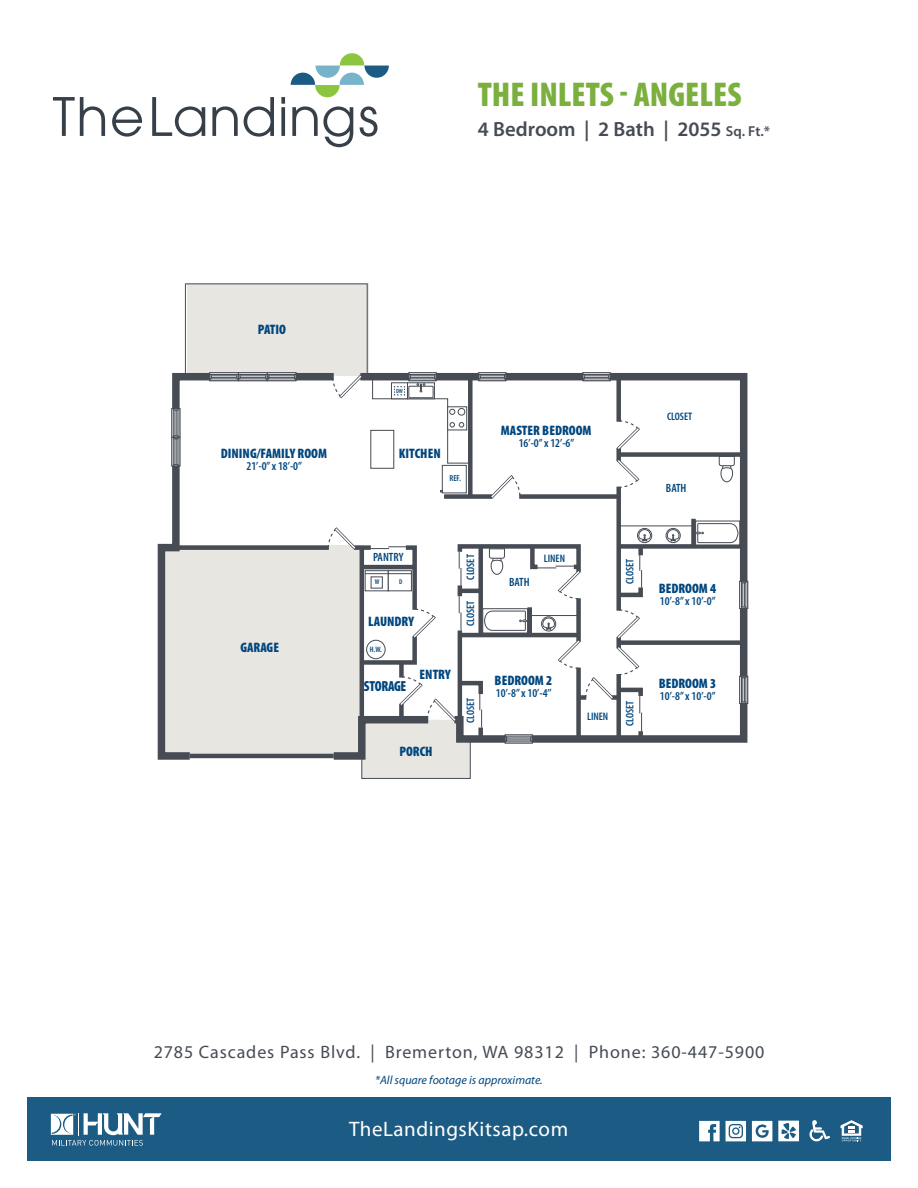
<style>
.page{position:relative;width:918px;height:1188px;background:#fff}
.page>*{position:absolute;margin:0;border:0;box-sizing:border-box;transform-origin:0 0}
.t1{font:900 condensed 34.5px "Myriad Pro";color:#7bb03f}
.t2{font:21px "Myriad Pro";letter-spacing:.025em;color:#fff}
.t3{font:600 20.55px "Myriad Pro";color:#464b54}
.t4{font:18px "Myriad Pro";letter-spacing:.05em;color:#464b54}
.t5{font:900 condensed 14.7px "Myriad Pro";letter-spacing:-.02em;color:#00467e;scale:.95 1}
.t6{font:900 condensed 13.8px "Myriad Pro";color:#00467e}
.t7{font:600 condensed 12px "Myriad Pro";color:#00467e}
.t8{font:italic 12px "Myriad Pro";color:#00467e}
.t9{font:600 condensed 10.95px "Myriad Pro";color:#00467e}
.t10{font:600 condensed 8.7px "Myriad Pro";color:#00467e}
.t11{font:600 condensed 7.95px "Myriad Pro";color:#00467e}
.t12{font:600 condensed 7.05px "Myriad Pro";color:#00467e}
.t13{font:600 condensed 6.15px "Myriad Pro";color:#00467e}
.s1{font-size:14.4px}
</style>
<div class="page">
<svg style="left:53px;top:97px;width:52px;height:39px"></svg>
<svg style="left:112px;top:106px;width:30px;height:31px"></svg>
<svg style="left:152px;top:97px;width:53px;height:40px"></svg>
<svg style="left:212px;top:106px;width:26px;height:30px"></svg>
<svg style="left:244px;top:97px;width:30px;height:40px"></svg>
<svg style="left:281px;top:107px;width:4px;height:29px"></svg>
<svg style="left:281px;top:97px;width:4px;height:7px"></svg>
<svg style="left:292px;top:106px;width:61px;height:41px"></svg>
<svg style="left:359px;top:106px;width:19px;height:31px"></svg>
<svg style="left:291px;top:53px;width:98px;height:44px"></svg>
<div style="left:187px;top:283px;width:182px;height:93px;background:#e8e6e1"></div>
<div style="left:163px;top:546px;width:201px;height:209px;background:#e8e6e1"></div>
<div style="left:267px;top:372px;width:29px;height:9px;background:#84878d"></div>
<div style="left:267px;top:379px;width:29px;height:2px;background:#fff;border:1px solid #464b54"></div>
<div style="left:267px;top:372px;width:29px;height:3px;background:#fff;border:1px solid #464b54"></div>
<div style="left:268px;top:375px;width:27px;height:3px;background:#fff;border:1px solid #464b54"></div>
<svg style="left:238px;top:372px;width:30px;height:9px"></svg>
<div style="left:238px;top:379px;width:30px;height:2px;background:#fff;border:1px solid #464b54"></div>
<div style="left:238px;top:372px;width:30px;height:3px;background:#fff;border:1px solid #464b54"></div>
<div style="left:240px;top:375px;width:26px;height:3px;background:#fff;border:1px solid #464b54"></div>
<svg style="left:265px;top:374px;width:4px;height:5px"></svg>
<svg style="left:209px;top:372px;width:30px;height:9px"></svg>
<div style="left:209px;top:379px;width:30px;height:2px;background:#fff;border:1px solid #464b54"></div>
<div style="left:209px;top:372px;width:30px;height:3px;background:#fff;border:1px solid #464b54"></div>
<div style="left:211px;top:375px;width:26px;height:3px;background:#fff;border:1px solid #464b54"></div>
<div style="left:172px;top:437px;width:8px;height:29px;background:#8d9095"></div>
<div style="left:172px;top:437px;width:2px;height:29px;background:#fff;border:1px solid #464b54"></div>
<div style="left:178px;top:437px;width:2px;height:29px;background:#fff;border:1px solid #464b54"></div>
<div style="left:175px;top:438px;width:2px;height:27px;background:#fff;border:1px solid #464b54"></div>
<div style="left:172px;top:408px;width:8px;height:30px;background:#8e9096"></div>
<div style="left:172px;top:408px;width:2px;height:30px;background:#fff;border:1px solid #464b54"></div>
<div style="left:178px;top:408px;width:2px;height:30px;background:#fff;border:1px solid #464b54"></div>
<div style="left:175px;top:410px;width:2px;height:26px;background:#fff;border:1px solid #464b54"></div>
<svg style="left:173px;top:435px;width:5px;height:4px"></svg>
<div style="left:296px;top:373px;width:38px;height:7px;background:#464b54"></div>
<svg style="left:171px;top:369px;width:46px;height:47px"></svg>
<svg style="left:157px;top:459px;width:40px;height:301px"></svg>
<div style="left:176px;top:545px;width:153px;height:5px;background:#464b54"></div>
<div style="left:185px;top:284px;width:183px;height:93px;border:1px solid #464b54"></div>
<hr style="left:190px;top:754px;width:144px;height:4px;background:#464b54">
<svg style="left:326px;top:369px;width:423px;height:410px"></svg>
<div style="left:27px;top:1098px;width:864px;height:63px;background:#1c5c84"></div>
<svg style="left:51px;top:1113px;width:111px;height:33px"></svg>
<svg style="left:840px;top:1120px;width:23px;height:21px"></svg>
<svg style="left:810px;top:1120px;width:20px;height:21px"></svg>
<svg style="left:699px;top:1121px;width:21px;height:20px"></svg>
<svg style="left:752px;top:1121px;width:20px;height:20px"></svg>
<svg style="left:726px;top:1121px;width:20px;height:20px"></svg>
<svg style="left:778px;top:1121px;width:21px;height:20px"></svg>
<h1 class="t1" style="left:478px;top:73px;width:265px">THE INLETS - ANGELES</h1>
<h3 class="t3" style="left:478px;top:116px;width:294px">4 Bedroom | 2 Bath | 2055 <span class="s1">Sq. Ft.*</span></h3>
<p class="t6" style="left:258px;top:321px;width:30px">PATIO</p>
<p class="t6" style="left:221px;top:445px;width:108px">DINING/FAMILY ROOM</p>
<p class="t7" style="left:246px;top:459px;width:57px">21’-0’’ x 18’-0’’</p>
<p class="t6" style="left:240px;top:638px;width:40px">GARAGE</p>
<p class="t13" style="left:396px;top:387px;width:8px">DW</p>
<p class="t6" style="left:399px;top:445px;width:43px">KITCHEN</p>
<p class="t10" style="left:450px;top:473px;width:13px">REF.</p>
<p class="t6" style="left:501px;top:422px;width:92px">MASTER BEDROOM</p>
<p class="t7" style="left:519px;top:436px;width:57px">16’-0’’ x 12’-6’’</p>
<p class="t7" style="left:373px;top:549px;width:32px">PANTRY</p>
<p class="t12" style="left:375px;top:577px;width:6px">W</p>
<p class="t12" style="left:399px;top:577px;width:5px">D</p>
<p class="t6" style="left:368px;top:612px;width:47px">LAUNDRY</p>
<p class="t11" style="left:370px;top:645px;width:14px">H.W.</p>
<p class="t5" style="left:364px;top:677px;width:46px">STORAGE</p>
<p class="t6" style="left:420px;top:665px;width:33px">ENTRY</p>
<p class="t6" style="left:399px;top:743px;width:35px">PORCH</p>
<p class="t9" style="left:464px;top:580px;width:27px;rotate:-90deg">CLOSET</p>
<p class="t9" style="left:464px;top:626px;width:27px;rotate:-90deg">CLOSET</p>
<p class="t9" style="left:464px;top:723px;width:27px;rotate:-90deg">CLOSET</p>
<p class="t7" style="left:509px;top:575px;width:22px">BATH</p>
<p class="t9" style="left:544px;top:551px;width:23px">LINEN</p>
<p class="t6" style="left:495px;top:672px;width:59px">BEDROOM 2</p>
<p class="t7" style="left:496px;top:686px;width:57px">10’-8’’ x 10’-4’’</p>
<p class="t9" style="left:623px;top:584px;width:27px;rotate:-90deg">CLOSET</p>
<p class="t9" style="left:587px;top:710px;width:23px">LINEN</p>
<p class="t9" style="left:623px;top:726px;width:27px;rotate:-90deg">CLOSET</p>
<p class="t9" style="left:667px;top:409px;width:27px">CLOSET</p>
<p class="t7" style="left:666px;top:480px;width:22px">BATH</p>
<p class="t6" style="left:659px;top:580px;width:59px">BEDROOM 4</p>
<p class="t7" style="left:660px;top:594px;width:57px">10’-8’’ x 10’-0’’</p>
<p class="t6" style="left:659px;top:674px;width:59px">BEDROOM 3</p>
<p class="t7" style="left:660px;top:688px;width:57px">10’-8’’ x 10’-0’’</p>
<h3 class="t4" style="left:154px;top:1041px;width:612px">2785 Cascades Pass Blvd. | Bremerton, WA 98312 | Phone: 360-447-5900</h3>
<p class="t8" style="left:375px;top:1072px;width:169px">*All square footage is approximate.</p>
<h2 class="t2" style="left:349px;top:1116px;width:221px">TheLandingsKitsap.com</h2>
</div>
